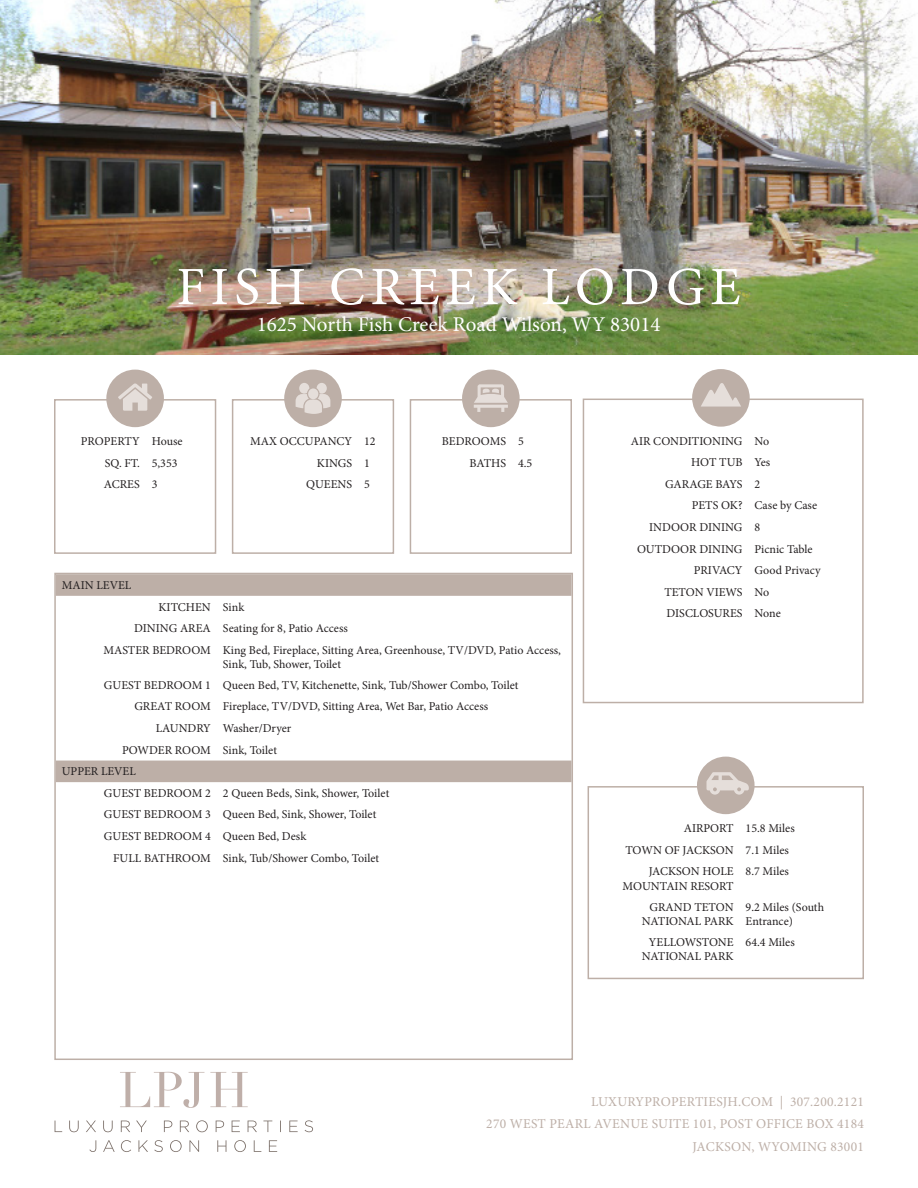
<style>
.page{position:relative;width:918px;height:1188px;background:#fff}
.page>*{position:absolute;margin:0;border:0;box-sizing:border-box;transform-origin:0 0}
.t1{font:54px "Minion Pro";letter-spacing:.1em;color:#fff}
.t2{font:21px "Minion Pro";color:#fff}
.t3{font:13.5px/22.5px "Minion Pro";letter-spacing:.02em;color:#bdafa7;text-align:right}
.t4{font:12px/14.4px "Minion Pro";color:#231f20;text-align:right}
</style>
<div class="page">
<img style="left:1px;top:0;width:916px;height:355px">
<div style="left:54px;top:399px;width:162px;height:155px;border:2px solid #bdafa7"></div>
<div style="left:232px;top:399px;width:162px;height:155px;border:2px solid #bdafa7"></div>
<div style="left:410px;top:399px;width:162px;height:155px;border:2px solid #bdafa7"></div>
<div style="left:106px;top:370px;width:58px;height:57px;background:#bdafa7;border-radius:50%"></div>
<div style="left:284px;top:370px;width:58px;height:57px;background:#bdafa7;border-radius:50%"></div>
<div style="left:462px;top:370px;width:58px;height:57px;background:#bdafa7;border-radius:50%"></div>
<svg style="left:118px;top:384px;width:34px;height:27px"></svg>
<svg style="left:296px;top:383px;width:34px;height:31px"></svg>
<svg style="left:474px;top:384px;width:34px;height:28px"></svg>
<svg style="left:120px;top:1072px;width:128px;height:36px"></svg>
<svg style="left:89px;top:1140px;width:188px;height:12px"></svg>
<svg style="left:55px;top:1120px;width:258px;height:12px"></svg>
<div style="left:588px;top:786px;width:276px;height:193px;border:2px solid #bdafa7"></div>
<div style="left:697px;top:757px;width:58px;height:57px;background:#bdafa7;border-radius:50%"></div>
<svg style="left:707px;top:772px;width:42px;height:23px"></svg>
<div style="left:583px;top:399px;width:281px;height:304px;border:2px solid #bdafa7"></div>
<div style="left:692px;top:369px;width:58px;height:58px;background:#bdafa7;border-radius:50%"></div>
<svg style="left:701px;top:383px;width:40px;height:24px"></svg>
<svg style="left:57px;top:576px;width:513px;height:206px"></svg>
<div style="left:54px;top:573px;width:519px;height:487px;border:2px solid #bdafa7"></div>
<p class="t1" style="left:176px;top:251px;width:566px">FISH CREEK LODGE</p>
<p class="t2" style="left:257px;top:310px;width:405px">1625 North Fish Creek Road Wilson, WY 83014</p>
<p class="t4" style="left:81px;top:434px;width:60px">PROPERTY</p>
<p class="t4" style="left:152px;top:434px;width:32px">House</p>
<p class="t4" style="left:105px;top:456px;width:36px">SQ. FT.</p>
<p class="t4" style="left:152px;top:456px;width:27px">5,353</p>
<p class="t4" style="left:104px;top:477px;width:37px">ACRES</p>
<p class="t4" style="left:152px;top:477px;width:7px">3</p>
<p class="t4" style="left:62px;top:578px;width:71px">MAIN LEVEL</p>
<p class="t4" style="left:250px;top:434px;width:104px">MAX OCCUPANCY</p>
<p class="t4" style="left:364px;top:434px;width:13px">12</p>
<p class="t4" style="left:317px;top:456px;width:37px">KINGS</p>
<p class="t4" style="left:364px;top:456px;width:7px">1</p>
<p class="t4" style="left:306px;top:477px;width:47px">QUEENS</p>
<p class="t4" style="left:364px;top:477px;width:7px">5</p>
<p class="t4" style="left:442px;top:434px;width:66px">BEDROOMS</p>
<p class="t4" style="left:518px;top:434px;width:7px">5</p>
<p class="t4" style="left:470px;top:456px;width:38px">BATHS</p>
<p class="t4" style="left:518px;top:456px;width:16px">4.5</p>
<p class="t4" style="left:159px;top:600px;width:54px">KITCHEN</p>
<p class="t4" style="left:223px;top:600px;width:23px">Sink</p>
<p class="t4" style="left:134px;top:621px;width:78px">DINING AREA</p>
<p class="t4" style="left:223px;top:621px;width:126px">Seating for 8, Patio Access</p>
<p class="t4" style="left:103px;top:643px;width:109px">MASTER BEDROOM</p>
<p class="t4" style="left:223px;top:643px;width:340px;text-align:left">King Bed, Fireplace, Sitting Area, Greenhouse, TV/DVD, Patio Access,<br>Sink, Tub, Shower, Toilet</p>
<p class="t4" style="left:104px;top:678px;width:108px">GUEST BEDROOM 1</p>
<p class="t4" style="left:223px;top:678px;width:297px">Queen Bed, TV, Kitchenette, Sink, Tub/Shower Combo, Toilet</p>
<p class="t4" style="left:134px;top:699px;width:78px">GREAT ROOM</p>
<p class="t4" style="left:223px;top:699px;width:267px">Fireplace, TV/DVD, Sitting Area, Wet Bar, Patio Access</p>
<p class="t4" style="left:156px;top:721px;width:57px">LAUNDRY</p>
<p class="t4" style="left:223px;top:721px;width:70px">Washer/Dryer</p>
<p class="t4" style="left:122px;top:743px;width:90px">POWDER ROOM</p>
<p class="t4" style="left:223px;top:743px;width:56px">Sink, Toilet</p>
<p class="t4" style="left:62px;top:764px;width:76px">UPPER LEVEL</p>
<p class="t4" style="left:104px;top:786px;width:108px">GUEST BEDROOM 2</p>
<p class="t4" style="left:223px;top:786px;width:168px">2 Queen Beds, Sink, Shower, Toilet</p>
<p class="t4" style="left:104px;top:807px;width:108px">GUEST BEDROOM 3</p>
<p class="t4" style="left:223px;top:807px;width:155px">Queen Bed, Sink, Shower, Toilet</p>
<p class="t4" style="left:104px;top:829px;width:108px">GUEST BEDROOM 4</p>
<p class="t4" style="left:223px;top:829px;width:85px">Queen Bed, Desk</p>
<p class="t4" style="left:113px;top:851px;width:99px">FULL BATHROOM</p>
<p class="t4" style="left:223px;top:851px;width:158px">Sink, Tub/Shower Combo, Toilet</p>
<p class="t4" style="left:631px;top:434px;width:113px">AIR CONDITIONING</p>
<p class="t4" style="left:755px;top:434px;width:16px">No</p>
<p class="t4" style="left:691px;top:455px;width:53px">HOT TUB</p>
<p class="t4" style="left:755px;top:455px;width:17px">Yes</p>
<p class="t4" style="left:665px;top:477px;width:79px">GARAGE BAYS</p>
<p class="t4" style="left:755px;top:477px;width:7px">2</p>
<p class="t4" style="left:692px;top:499px;width:52px">PETS OK?</p>
<p class="t4" style="left:755px;top:499px;width:64px">Case by Case</p>
<p class="t4" style="left:649px;top:520px;width:95px">INDOOR DINING</p>
<p class="t4" style="left:755px;top:520px;width:7px">8</p>
<p class="t4" style="left:637px;top:542px;width:107px">OUTDOOR DINING</p>
<p class="t4" style="left:755px;top:542px;width:60px">Picnic Table</p>
<p class="t4" style="left:694px;top:563px;width:50px">PRIVACY</p>
<p class="t4" style="left:755px;top:563px;width:68px">Good Privacy</p>
<p class="t4" style="left:664px;top:585px;width:80px">TETON VIEWS</p>
<p class="t4" style="left:755px;top:585px;width:16px">No</p>
<p class="t4" style="left:667px;top:607px;width:78px">DISCLOSURES</p>
<p class="t4" style="left:755px;top:607px;width:28px">None</p>
<p class="t4" style="left:684px;top:821px;width:51px">AIRPORT</p>
<p class="t4" style="left:746px;top:821px;width:51px">15.8 Miles</p>
<p class="t4" style="left:625px;top:843px;width:110px">TOWN OF JACKSON</p>
<p class="t4" style="left:746px;top:843px;width:45px">7.1 Miles</p>
<p class="t4" style="left:623px;top:864px;width:113px">JACKSON HOLE<br>MOUNTAIN RESORT</p>
<p class="t4" style="left:746px;top:864px;width:45px">8.7 Miles</p>
<p class="t4" style="left:642px;top:900px;width:93px">GRAND TETON<br>NATIONAL PARK</p>
<p class="t4" style="left:746px;top:900px;width:80px;text-align:left">9.2 Miles (South<br>Entrance)</p>
<p class="t4" style="left:642px;top:935px;width:93px;text-align:center">YELLOWSTONE<br>NATIONAL PARK</p>
<p class="t4" style="left:746px;top:935px;width:51px">64.4 Miles</p>
<p class="t3" style="left:591px;top:1090px;width:274px">LUXURYPROPERTIESJH.COM | 307.200.2121</p>
<p class="t3" style="left:486px;top:1113px;width:379px">270 WEST PEARL AVENUE SUITE 101, POST OFFICE BOX 4184<br>JACKSON, WYOMING 83001</p>
</div>
